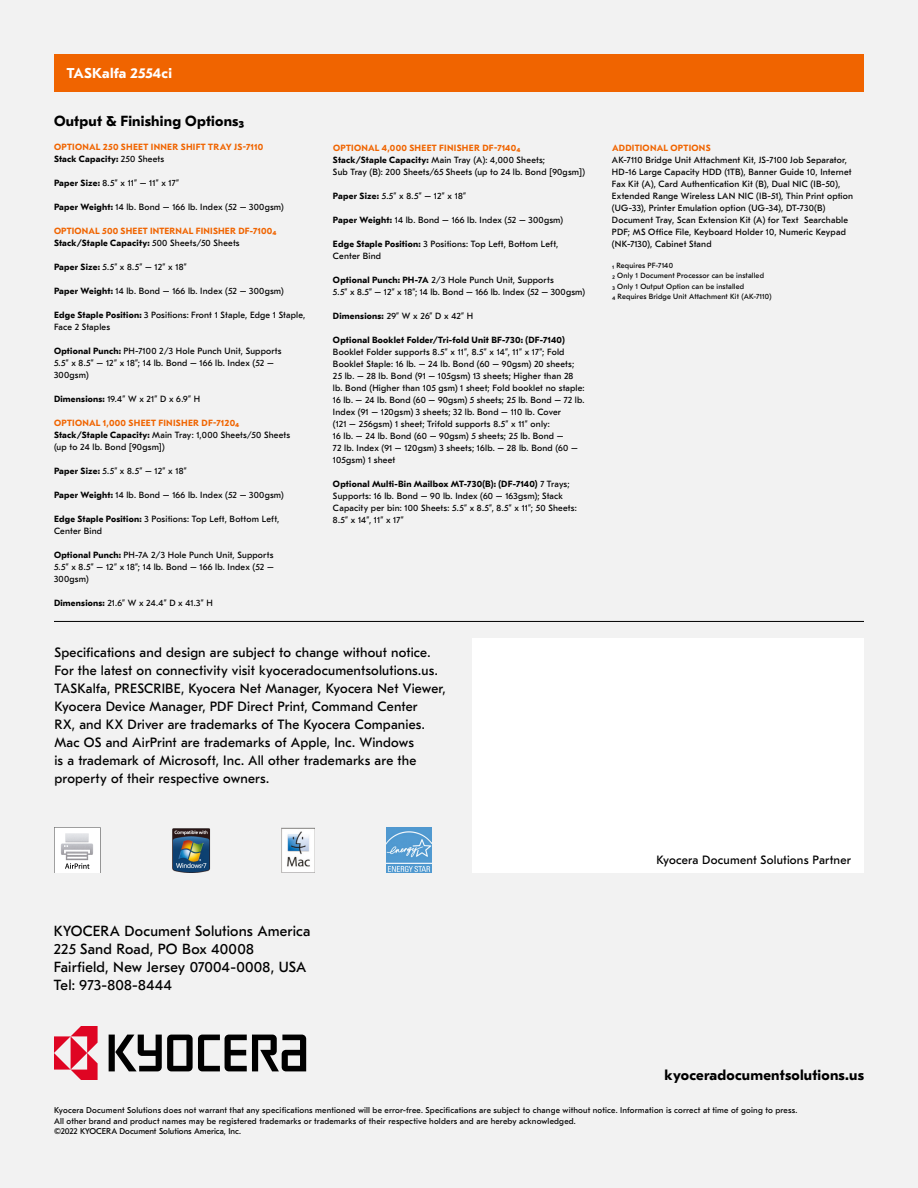
<style>
.page{position:relative;width:918px;height:1188px;background:#f2f2f2}
.page>*{position:absolute;margin:0;border:0;box-sizing:border-box;transform-origin:0 0}
.t1{font:14.7px/18px "GT Eesti Pro Text";letter-spacing:.01em;color:#000}
.t2{font:700 14.7px "GT Eesti Pro Text";letter-spacing:.01em;color:#000}
.t3{font:700 14.25px "GT Eesti Pro Text";letter-spacing:.01em;color:#fff}
.t4{font:13.5px/18px "GT Eesti Pro Text";letter-spacing:.01em;color:#000}
.t5{font:12px "GT Eesti Pro Text";letter-spacing:.015em;color:#000}
.t6{font:9px/12px "GT Eesti Pro Text";letter-spacing:.02em;color:#000}
.t7{font:700 9px/12px "GT Eesti Pro Text";letter-spacing:.025em;color:#f06400}
.t8{font:700 9px "GT Eesti Pro Text";letter-spacing:.025em;color:#000}
.t9{font:8.4px/10.5px "GT Eesti Pro Text";letter-spacing:.02em;color:#000}
.t10{font:7.5px/10.5px "GT Eesti Pro Text";letter-spacing:.02em;color:#000}
.s1{color:#000}
.s2{font-weight:400;color:#000}
.s3{font-weight:700}
.s4{font-weight:700;color:#f06400}
</style>
<div class="page">
<div style="left:472px;top:638px;width:392px;height:235px;background:#fff"></div>
<svg style="left:109px;top:1035px;width:197px;height:36px"></svg>
<svg style="left:54px;top:1026px;width:44px;height:54px"></svg>
<hr style="left:54px;top:621px;width:810px;height:1px;background:#000">
<svg style="left:54px;top:828px;width:46px;height:45px"></svg>
<img style="left:57px;top:832px;width:41px;height:29px">
<img style="left:172px;top:828px;width:38px;height:45px">
<img style="left:282px;top:828px;width:33px;height:45px">
<img style="left:386px;top:828px;width:46px;height:45px">
<div style="left:54px;top:54px;width:810px;height:37px;background:#f06400"></div>
<h2 class="t3" style="left:67px;top:65px;width:107px">TASKalfa 2554ci</h2>
<h1 class="t2" style="left:54px;top:113px;width:192px">Output &amp; Finishing Options3</h1>
<p class="t7" style="left:54px;top:141px;width:211px">OPTIONAL 250 SHEET INNER SHIFT TRAY JS-7110<br><span class="s1">Stack Capacity:</span> <span class="s2">250 Sheets</span></p>
<p class="t6" style="left:54px;top:177px;width:127px"><span class="s3">Paper Size:</span> 8.5” x 11” – 11” x 17”</p>
<p class="t6" style="left:54px;top:201px;width:231px"><span class="s3">Paper Weight:</span> 14 lb. Bond – 166 lb. Index (52 – 300gsm)</p>
<p class="t7" style="left:54px;top:225px;width:224px">OPTIONAL 500 SHEET INTERNAL FINISHER DF-71004<br><span class="s1">Stack/Staple Capacity:</span> <span class="s2">500 Sheets/50 Sheets</span></p>
<p class="t6" style="left:54px;top:261px;width:134px"><span class="s3">Paper Size:</span> 5.5” x 8.5” – 12” x 18”</p>
<p class="t6" style="left:54px;top:285px;width:231px"><span class="s3">Paper Weight:</span> 14 lb. Bond – 166 lb. Index (52 – 300gsm)</p>
<p class="t6" style="left:54px;top:309px;width:253px"><span class="s3">Edge Staple Position:</span> 3 Positions: Front 1 Staple, Edge 1 Staple,<br>Face 2 Staples</p>
<p class="t6" style="left:54px;top:345px;width:229px"><span class="s3">Optional Punch:</span> PH-7100 2/3 Hole Punch Unit, Supports<br>5.5” x 8.5” – 12” x 18”; 14 lb. Bond – 166 lb. Index (52 –<br>300gsm)</p>
<p class="t6" style="left:54px;top:393px;width:148px"><span class="s3">Dimensions:</span> 19.4” W x 21” D x 6.9” H</p>
<p class="t6" style="left:54px;top:417px;width:238px"><span class="s4">OPTIONAL 1,000 SHEET FINISHER DF-71204<br></span><span class="s3">Stack/Staple Capacity:</span> Main Tray: 1,000 Sheets/50 Sheets (up to 24 lb. Bond [90gsm])</p>
<p class="t6" style="left:54px;top:465px;width:134px"><span class="s3">Paper Size:</span> 5.5” x 8.5” – 12” x 18”</p>
<p class="t6" style="left:54px;top:489px;width:231px"><span class="s3">Paper Weight:</span> 14 lb. Bond – 166 lb. Index (52 – 300gsm)</p>
<p class="t6" style="left:54px;top:513px;width:227px"><span class="s3">Edge Staple Position:</span> 3 Positions: Top Left, Bottom Left,<br>Center Bind</p>
<p class="t6" style="left:54px;top:549px;width:221px;text-align:justify"><span class="s3">Optional Punch:</span> PH-7A 2/3 Hole Punch Unit, Supports 5.5” x 8.5” – 12” x 18”; 14 lb. Bond – 166 lb. Index (52 – 300gsm)</p>
<p class="t6" style="left:54px;top:597px;width:160px"><span class="s3">Dimensions:</span> 21.6” W x 24.4” D x 41.3” H</p>
<p class="t6" style="left:333px;top:142px;width:253px"><span class="s4">OPTIONAL 4,000 SHEET FINISHER DF-71404<br></span><span class="s3">Stack/Staple Capacity:</span> Main Tray (A): 4,000 Sheets;<br>Sub Tray (B): 200 Sheets/65 Sheets (up to 24 lb. Bond [90gsm])</p>
<p class="t6" style="left:333px;top:190px;width:135px"><span class="s3">Paper Size:</span> 5.5” x 8.5” – 12” x 18”</p>
<p class="t6" style="left:333px;top:214px;width:232px"><span class="s3">Paper Weight:</span> 14 lb. Bond – 166 lb. Index (52 – 300gsm)</p>
<p class="t6" style="left:333px;top:238px;width:227px"><span class="s3">Edge Staple Position:</span> 3 Positions: Top Left, Bottom Left,<br>Center Bind</p>
<p class="t6" style="left:333px;top:274px;width:254px"><span class="s3">Optional Punch: PH-7A</span> 2/3 Hole Punch Unit, Supports<br>5.5” x 8.5” – 12” x 18”; 14 lb. Bond – 166 lb. Index (52 – 300gsm)</p>
<p class="t6" style="left:333px;top:310px;width:142px"><span class="s3">Dimensions:</span> 29” W x 26” D x 42” H</p>
<p class="t8" style="left:333px;top:335px;width:233px">Optional Booklet Folder/Tri-fold Unit BF-730: (DF-7140)</p>
<p class="t6" style="left:333px;top:346px;width:253px">Booklet Folder supports 8.5” x 11”, 8.5” x 14”, 11” x 17”; Fold Booklet Staple: 16 lb. – 24 lb. Bond (60 – 90gsm) 20 sheets; 25 lb. – 28 lb. Bond (91 – 105gsm) 13 sheets; Higher than 28 lb. Bond (Higher than 105 gsm) 1 sheet; Fold booklet no staple:<br>16 lb. – 24 lb. Bond (60 – 90gsm) 5 sheets; 25 lb. Bond – 72 lb.<br>Index (91 – 120gsm) 3 sheets; 32 lb. Bond – 110 lb. Cover<br>(121 – 256gsm) 1 sheet; Trifold supports 8.5” x 11” only:<br>16 lb. – 24 lb. Bond (60 – 90gsm) 5 sheets; 25 lb. Bond –<br>72 lb. Index (91 – 120gsm) 3 sheets; 16lb. – 28 lb. Bond (60 – 105gsm) 1 sheet</p>
<p class="t6" style="left:333px;top:478px;width:245px"><span class="s3">Optional Multi-Bin Mailbox MT-730(B): (DF-7140)</span> 7 Trays; Supports: 16 lb. Bond – 90 lb. Index (60 – 163gsm); Stack Capacity per bin: 100 Sheets: 5.5” x 8.5”, 8.5” x 11”; 50 Sheets:<br>8.5” x 14”, 11” x 17”</p>
<p class="t4" style="left:54px;top:644px;width:393px">Specifications and design are subject to change without notice.<br>For the latest on connectivity visit kyoceradocumentsolutions.us.<br>TASKalfa, PRESCRIBE, Kyocera Net Manager, Kyocera Net Viewer, Kyocera Device Manager, PDF Direct Print, Command Center<br>RX, and KX Driver are trademarks of The Kyocera Companies.<br>Mac OS and AirPrint are trademarks of Apple, Inc. Windows<br>is a trademark of Microsoft, Inc. All other trademarks are the property of their respective owners.</p>
<p class="t7" style="left:612px;top:142px;width:100px">ADDITIONAL OPTIONS</p>
<p class="t6" style="left:612px;top:154px;width:243px">AK-7110 Bridge Unit Attachment Kit, JS-7100 Job Separator, HD-16 Large Capacity HDD (1TB), Banner Guide 10, Internet Fax Kit (A), Card Authentication Kit (B), Dual NIC (IB-50), Extended Range Wireless LAN NIC (IB-51), Thin Print option (UG-33), Printer Emulation option (UG-34), DT-730(B)<br>Document Tray, Scan Extension Kit (A) for Text Searchable PDF; MS Office File, Keyboard Holder 10, Numeric Keypad (NK-7130), Cabinet Stand</p>
<p class="t10" style="left:612px;top:260px;width:161px">1 Requires PF-7140<br>2 Only 1 Document Processor can be installed<br>3 Only 1 Output Option can be installed<br>4 Requires Bridge Unit Attachment Kit (AK-7110)</p>
<h1 class="t1" style="left:54px;top:922px;width:258px">KYOCERA Document Solutions America<br>225 Sand Road, PO Box 40008<br>Fairfield, New Jersey 07004-0008, USA<br>Tel: 973-808-8444</h1>
<h3 class="t5" style="left:656px;top:853px;width:196px">Kyocera Document Solutions Partner</h3>
<h1 class="t2" style="left:665px;top:1067px;width:201px">kyoceradocumentsolutions.us</h1>
<p class="t9" style="left:54px;top:1105px;width:745px">Kyocera Document Solutions does not warrant that any specifications mentioned will be error-free. Specifications are subject to change without notice. Information is correct at time of going to press.<br>All other brand and product names may be registered trademarks or trademarks of their respective holders and are hereby acknowledged.<br>©2022 KYOCERA Document Solutions America, Inc.</p>
</div>
